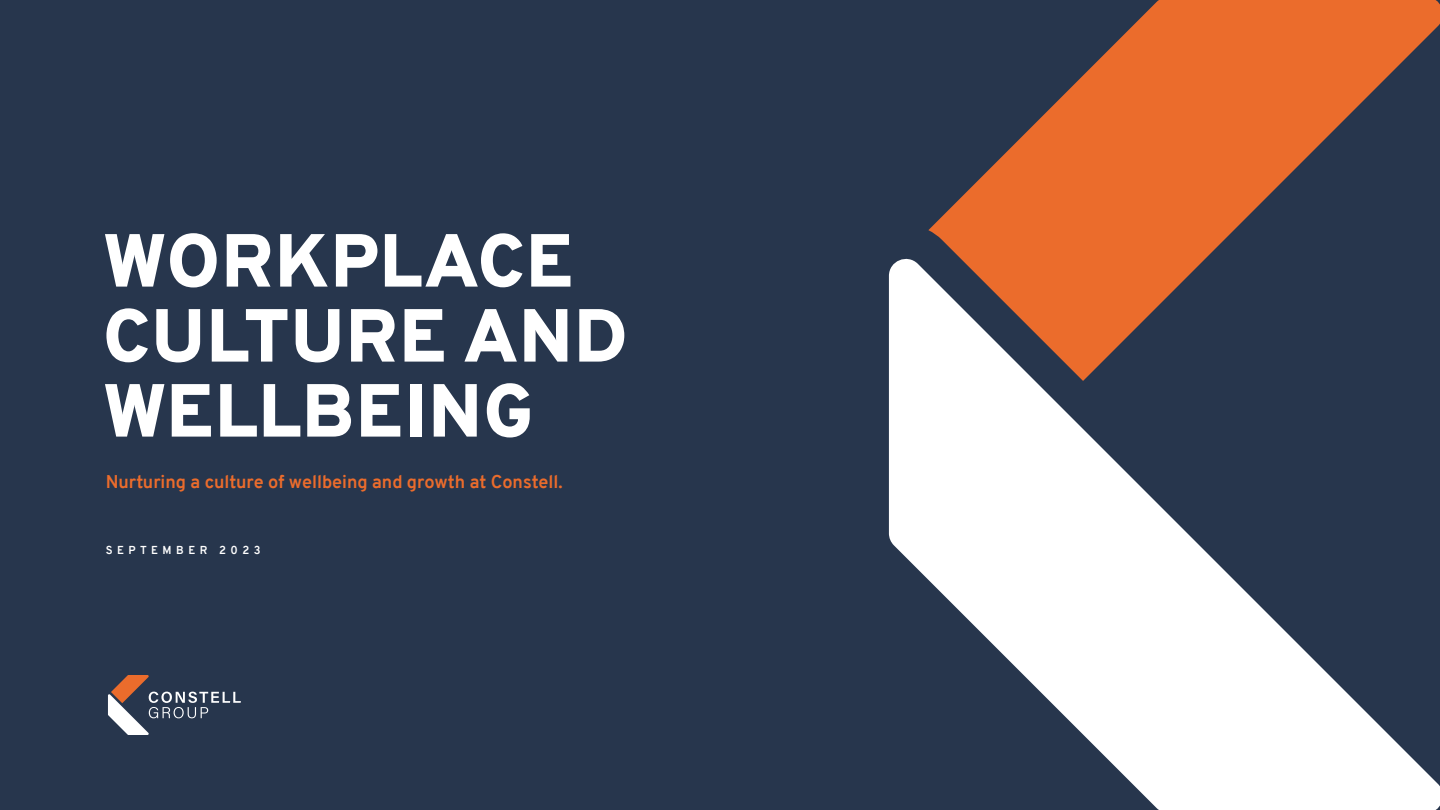
<style>
.page{position:relative;width:1440px;height:810px;background:#27364d}
.page>*{position:absolute;margin:0;border:0;box-sizing:border-box;transform-origin:0 0}
.t1{font:900 75px/75px "Overpass";letter-spacing:.01em;color:#fff}
.t2{font:700 18px "Overpass";color:#eb6c2c}
.t3{font:700 11.25px "Overpass";letter-spacing:.4em;color:#fff}
</style>
<div class="page">
<svg style="left:928px;top:0;width:512px;height:253px;fill:#eb6c2c"></svg>
<svg style="left:889px;top:253px;width:551px;height:557px"></svg>
<svg style="left:108px;top:675px;width:133px;height:60px"></svg>
<h1 class="t1" style="left:103px;top:223px;width:527px">WORKPLACE<br>CULTURE AND<br>WELLBEING</h1>
<p class="t2" style="left:106px;top:469px;width:458px">Nurturing a culture of wellbeing and growth at Constell.</p>
<p class="t3" style="left:106px;top:542px;width:156px">SEPTEMBER 2023</p>
</div>
